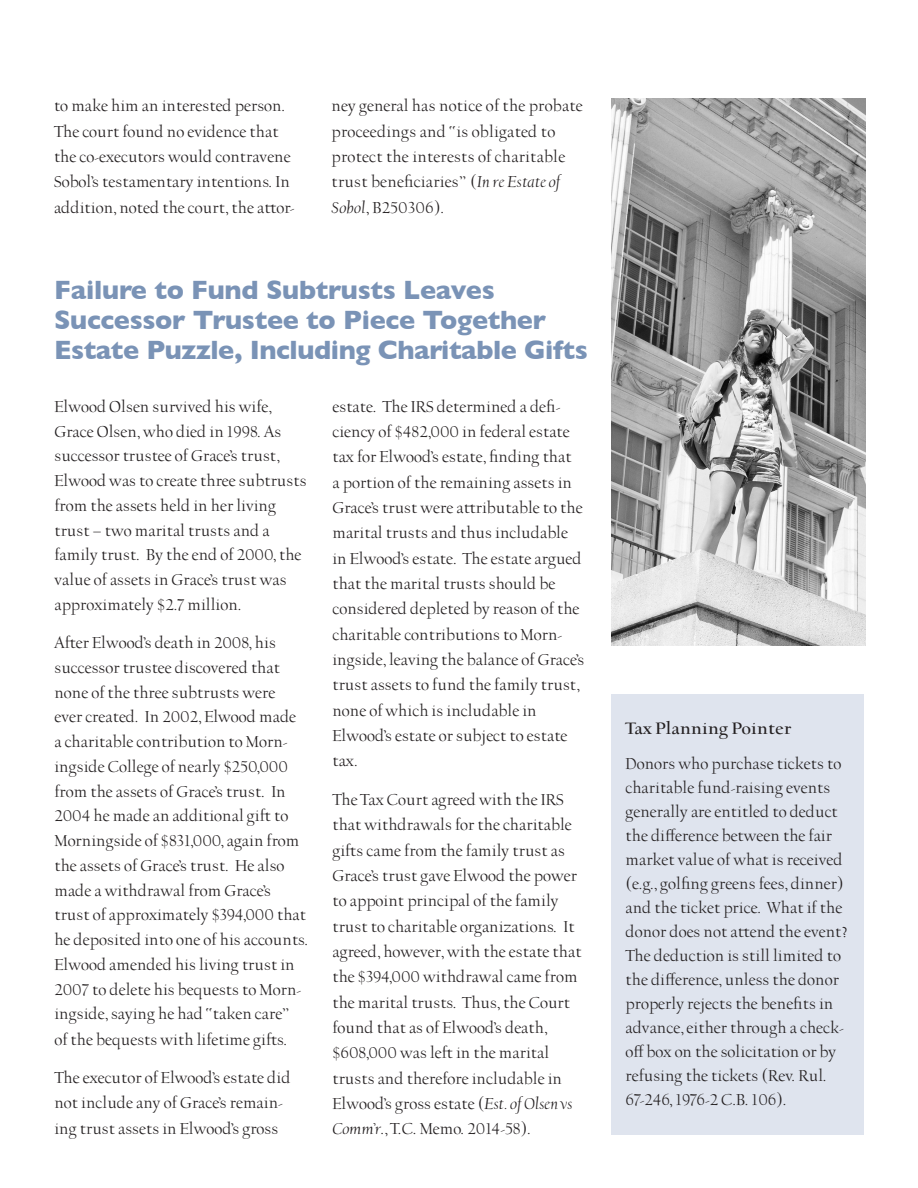
<style>
.page{position:relative;width:918px;height:1188px;background:#fff}
.page>*{position:absolute;margin:0;border:0;box-sizing:border-box;transform-origin:0 0}
.Heading{font:700 27px/30px "Gill Sans";letter-spacing:-.01em;color:#7a93b6}
.t1{font:700 18.75px "UC Berkeley OS";letter-spacing:.01em;color:#231f20}
.t2{font:18px/25.3px "UC Berkeley OS";color:#231f20}
.s1{font-style:italic}
</style>
<div class="page">
<div style="left:612px;top:694px;width:252px;height:441px;background:#dfe4ee"></div>
<img style="left:612px;top:98px;width:253px;height:547px">
<p class="t2" style="left:54px;top:94px;width:242px">to make him an interested person.<br>The court found no evidence that the co-executors would contravene Sobol’s testamentary intentions. In addition, noted the court, the attor-</p>
<p class="t2" style="left:332px;top:94px;width:253px">ney general has notice of the probate proceedings and “is obligated to protect the interests of charitable trust beneficiaries” (<span class="s1">In re Estate of<br>Sobol</span>, B250306).</p>
<p class="Heading" style="left:54px;top:275px;width:535px">Failure to Fund Subtrusts Leaves<br>Successor Trustee to Piece Together<br>Estate Puzzle, Including Charitable Gifts</p>
<p class="t2" style="left:54px;top:395px;width:254px;line-height:24.8px">Elwood Olsen survived his wife, Grace Olsen, who died in 1998. As successor trustee of Grace’s trust, Elwood was to create three subtrusts from the assets held in her living trust – two marital trusts and a family trust. By the end of 2000, the value of assets in Grace’s trust was approximately $2.7 million.</p>
<p class="t2" style="left:54px;top:631px;width:255px;line-height:24.8px">After Elwood’s death in 2008, his successor trustee discovered that none of the three subtrusts were<br>ever created. In 2002, Elwood made<br>a charitable contribution to Morn&shy;ingside College of nearly $250,000 from the assets of Grace’s trust. In 2004 he made an additional gift to Morningside of $831,000, again from the assets of Grace’s trust. He also made a withdrawal from Grace’s trust of approximately $394,000 that he deposited into one of his accounts.<br>Elwood amended his living trust in 2007 to delete his bequests to Morn&shy;ingside, saying he had “taken care”<br>of the bequests with lifetime gifts.</p>
<p class="t2" style="left:54px;top:1066px;width:238px">The executor of Elwood’s estate did not include any of Grace’s remain&shy;ing trust assets in Elwood’s gross</p>
<p class="t2" style="left:332px;top:394px;width:254px">estate. The IRS determined a defi&shy;ciency of $482,000 in federal estate tax for Elwood’s estate, finding that<br>a portion of the remaining assets in Grace’s trust were attributable to the marital trusts and thus includable in Elwood’s estate. The estate argued that the marital trusts should be considered depleted by reason of the charitable contributions to Morn&shy;ingside, leaving the balance of Grace’s trust assets to fund the family trust, none of which is includable in Elwood’s estate or subject to estate tax.</p>
<p class="t2" style="left:332px;top:788px;width:251px">The Tax Court agreed with the IRS that withdrawals for the charitable gifts came from the family trust as Grace’s trust gave Elwood the power to appoint principal of the family trust to charitable organizations. It agreed, however, with the estate that the $394,000 withdrawal came from the marital trusts. Thus, the Court found that as of Elwood’s death, $608,000 was left in the marital trusts and therefore includable in Elwood’s gross estate (<span class="s1">Est. of Olsen vs Comm’r</span>., T.C. Memo. 2014-58).</p>
<p class="t1" style="left:625px;top:719px;width:168px">Tax Planning Pointer</p>
<p class="t2" style="left:625px;top:752px;width:223px;line-height:24px">Donors who purchase tickets to charitable fund-raising events generally are entitled to deduct the difference between the fair market value of what is received (e.g., golfing greens fees, dinner) and the ticket price. What if the donor does not attend the event?<br>The deduction is still limited to the difference, unless the donor properly rejects the benefits in advance, either through a check&shy;off box on the solicitation or by refusing the tickets (Rev. Rul.<br>67-246, 1976-2 C.B. 106).</p>
</div>
